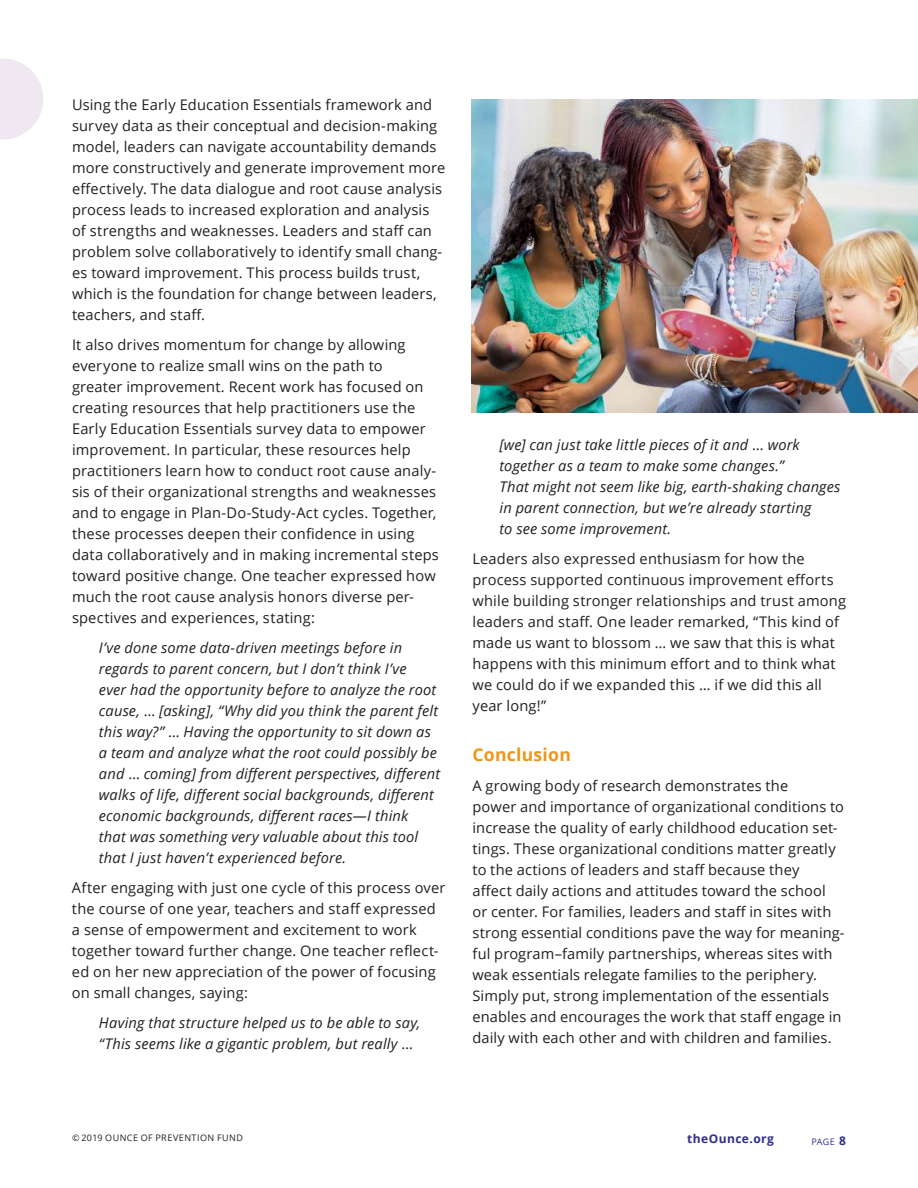
<style>
.page{position:relative;width:918px;height:1188px;background:#fff}
.page>*{position:absolute;margin:0;border:0;box-sizing:border-box;transform-origin:0 0}
.t1{font:700 17.7px "Open Sans";letter-spacing:.015em;color:#ee961a}
.t2{font:14.7px/21px "Open Sans";letter-spacing:.01em;color:#221f1f}
.t3{font:italic 14.7px/21px "Open Sans";letter-spacing:.01em;color:#221f1f}
.t4{font:700 12px "Open Sans";letter-spacing:.035em;color:#2c2e8d}
.t5{font:9px "Open Sans";letter-spacing:.05em;color:#221f1f}
.t6{font:9px "Open Sans";color:#2c2e8d}
.s1{font-style:normal}
.s2{font-weight:700;font-size:12px}
</style>
<div class="page">
<svg style="left:0;top:58px;width:43px;height:81px"></svg>
<img style="left:472px;top:99px;width:446px;height:313px">
<p class="t2" style="left:72px;top:94px;width:375px">Using the Early Education Essentials framework and survey data as their conceptual and decision-making model, leaders can navigate accountability demands more constructively and generate improvement more effectively. The data dialogue and root cause analysis process leads to increased exploration and analysis of strengths and weaknesses. Leaders and staff can problem solve collaboratively to identify small chang&shy;es toward improvement. This process builds trust, which is the foundation for change between leaders, teachers, and staff.</p>
<p class="t2" style="left:72px;top:336px;width:368px">It also drives momentum for change by allowing everyone to realize small wins on the path to<br>greater improvement. Recent work has focused on creating resources that help practitioners use the Early Education Essentials survey data to empower improvement. In particular, these resources help practitioners learn how to conduct root cause analy&shy;sis of their organizational strengths and weaknesses and to engage in Plan-Do-Study-Act cycles. Together, these processes deepen their confidence in using data collaboratively and in making incremental steps toward positive change. One teacher expressed how much the root cause analysis honors diverse per&shy;spectives and experiences, stating:</p>
<p class="t3" style="left:99px;top:639px;width:343px">I’ve done some data-driven meetings before in regards to parent concern, but I don’t think I’ve<br>ever had the opportunity before to analyze the root cause, <span class="s1">…</span> [asking], “Why did you think the parent felt this way?” <span class="s1">…</span> Having the opportunity to sit down as a team and analyze what the root could possibly be and <span class="s1">…</span> coming] from different perspectives, different walks of life, different social backgrounds, different economic backgrounds, different races—I think<br>that was something very valuable about this tool that I just haven’t experienced before.</p>
<p class="t2" style="left:72px;top:877px;width:375px">After engaging with just one cycle of this process over the course of one year, teachers and staff expressed a sense of empowerment and excitement to work together toward further change. One teacher reflect&shy;ed on her new appreciation of the power of focusing on small changes, saying:</p>
<p class="t3" style="left:99px;top:1014px;width:323px">Having that structure helped us to be able to say, “This seems like a gigantic problem, but really <span class="s1">…</span></p>
<p class="t3" style="left:500px;top:436px;width:342px">[we] can just take little pieces of it and <span class="s1">…</span> work together as a team to make some changes.”<br>That might not seem like big, earth-shaking changes in parent connection, but we’re already starting<br>to see some improvement.</p>
<p class="t2" style="left:473px;top:548px;width:375px">Leaders also expressed enthusiasm for how the process supported continuous improvement efforts while building stronger relationships and trust among leaders and staff. One leader remarked, “This kind of made us want to blossom … we saw that this is what happens with this minimum effort and to think what we could do if we expanded this … if we did this all year long!”</p>
<p class="t1" style="left:472px;top:747px;width:100px">Conclusion</p>
<p class="t2" style="left:472px;top:775px;width:374px">A growing body of research demonstrates the<br>power and importance of organizational conditions to increase the quality of early childhood education set&shy;tings. These organizational conditions matter greatly to the actions of leaders and staff because they<br>affect daily actions and attitudes toward the school<br>or center. For families, leaders and staff in sites with strong essential conditions pave the way for meaning&shy;ful program–family partnerships, whereas sites with weak essentials relegate families to the periphery.<br>Simply put, strong implementation of the essentials enables and encourages the work that staff engage in daily with each other and with children and families.</p>
<p class="t5" style="left:72px;top:1133px;width:172px">© 2019 OUNCE OF PREVENTION FUND</p>
<p class="t4" style="left:687px;top:1134px;width:88px">theOunce.org</p>
<p class="t6" style="left:811px;top:1136px;width:36px">PAGE <span class="s2">8</span></p>
</div>
